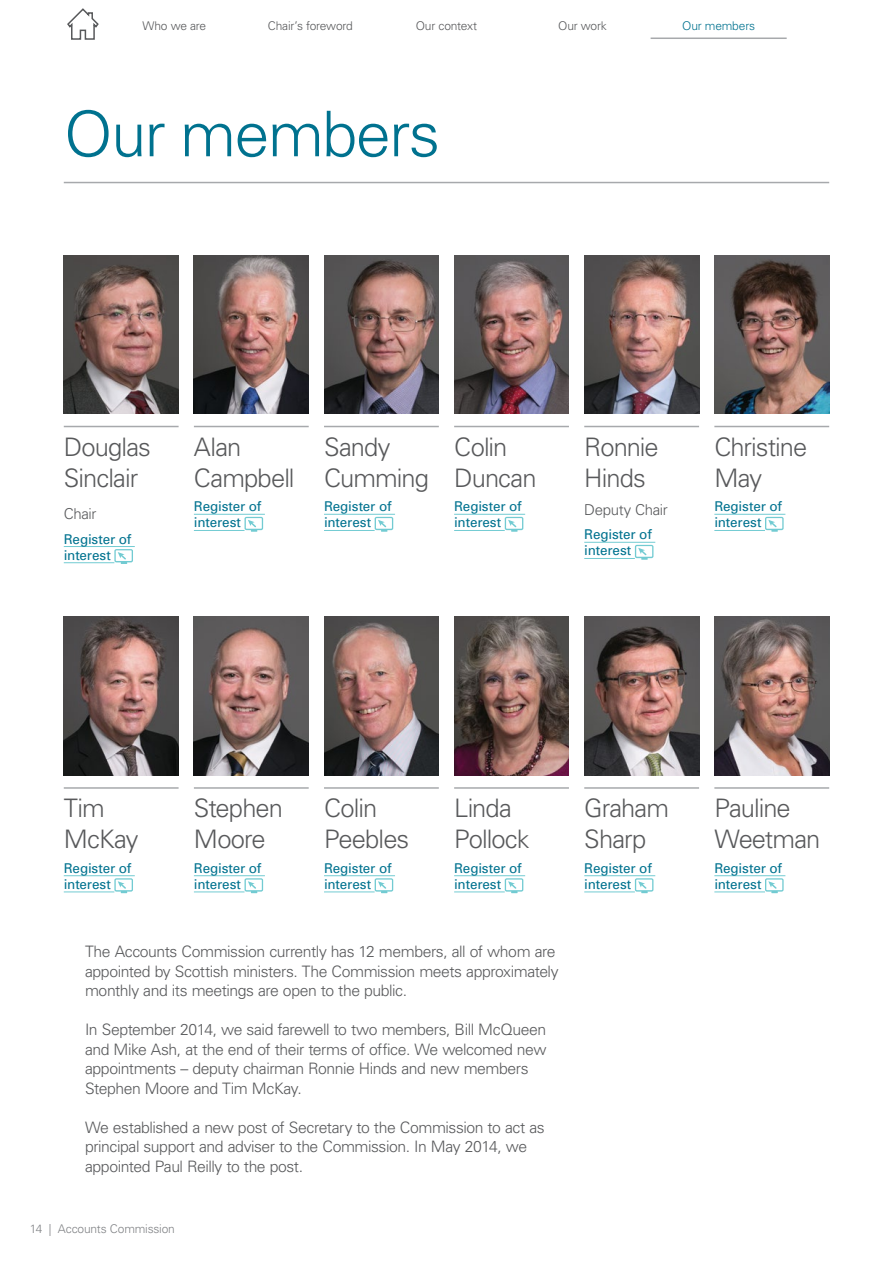
<style>
.page{position:relative;width:893px;height:1263px;background:#fff}
.page>*{position:absolute;margin:0;border:0;box-sizing:border-box;transform-origin:0 0}
.t1{font:300 63px "Univers";letter-spacing:-.025em;color:#00728f}
.t2{font:300 25.5px/30.6px "Univers";letter-spacing:-.035em;color:#58595b}
.t3{font:300 15.75px/19.5px "Univers";letter-spacing:-.03em;color:#58595b}
.t4{font:300 15px "Univers";letter-spacing:-.025em;color:#58595b}
.t5{font:13.5px/16.2px "Univers";letter-spacing:-.015em;color:#00728f}
.t6{font:300 12px "Univers";letter-spacing:-.02em;color:#58595b}
.t7{font:300 12px "Univers";letter-spacing:-.015em;color:#808285}
.t8{font:300 12px "Univers";letter-spacing:-.015em;color:#00728f}
</style>
<div class="page">
<hr style="left:651px;top:38px;width:136px;height:1px;background:#a7a9ac">
<hr style="left:64px;top:182px;width:765px;height:1px;background:#a7a9ac">
<img style="left:64px;top:255px;width:115px;height:159px">
<hr style="left:64px;top:546px;width:71px;height:1px;background:#72cbd2">
<hr style="left:64px;top:562px;width:50px;height:1px;background:#72cbd2">
<svg style="left:114px;top:549px;width:19px;height:15px"></svg>
<hr style="left:64px;top:426px;width:115px;height:1px;background:#a7a9ac">
<img style="left:64px;top:617px;width:115px;height:158px">
<hr style="left:64px;top:875px;width:71px;height:1px;background:#72cbd2">
<hr style="left:64px;top:891px;width:50px;height:1px;background:#72cbd2">
<svg style="left:114px;top:878px;width:19px;height:15px"></svg>
<hr style="left:64px;top:787px;width:115px;height:2px;background:#a7a9ac">
<img style="left:454px;top:255px;width:115px;height:159px">
<hr style="left:454px;top:514px;width:71px;height:1px;background:#72cbd2">
<hr style="left:454px;top:530px;width:51px;height:1px;background:#72cbd2">
<svg style="left:505px;top:517px;width:18px;height:15px"></svg>
<hr style="left:454px;top:426px;width:115px;height:1px;background:#a7a9ac">
<img style="left:454px;top:617px;width:115px;height:158px">
<hr style="left:454px;top:875px;width:71px;height:1px;background:#72cbd2">
<hr style="left:454px;top:891px;width:51px;height:1px;background:#72cbd2">
<svg style="left:505px;top:878px;width:18px;height:15px"></svg>
<hr style="left:454px;top:787px;width:115px;height:2px;background:#a7a9ac">
<img style="left:194px;top:255px;width:115px;height:159px">
<hr style="left:194px;top:514px;width:71px;height:1px;background:#72cbd2">
<hr style="left:194px;top:530px;width:51px;height:1px;background:#72cbd2">
<svg style="left:245px;top:517px;width:18px;height:15px"></svg>
<hr style="left:194px;top:426px;width:115px;height:1px;background:#a7a9ac">
<img style="left:194px;top:617px;width:115px;height:158px">
<hr style="left:194px;top:875px;width:71px;height:1px;background:#72cbd2">
<hr style="left:194px;top:891px;width:51px;height:1px;background:#72cbd2">
<svg style="left:245px;top:878px;width:18px;height:15px"></svg>
<hr style="left:194px;top:787px;width:115px;height:2px;background:#a7a9ac">
<img style="left:584px;top:255px;width:115px;height:159px">
<hr style="left:584px;top:542px;width:71px;height:1px;background:#72cbd2">
<hr style="left:584px;top:558px;width:51px;height:1px;background:#72cbd2">
<svg style="left:635px;top:545px;width:18px;height:15px"></svg>
<hr style="left:584px;top:426px;width:115px;height:1px;background:#a7a9ac">
<img style="left:584px;top:617px;width:115px;height:158px">
<hr style="left:584px;top:875px;width:71px;height:1px;background:#72cbd2">
<hr style="left:584px;top:891px;width:51px;height:1px;background:#72cbd2">
<svg style="left:635px;top:878px;width:18px;height:15px"></svg>
<hr style="left:584px;top:787px;width:115px;height:2px;background:#a7a9ac">
<img style="left:324px;top:255px;width:115px;height:159px">
<hr style="left:324px;top:514px;width:71px;height:1px;background:#72cbd2">
<hr style="left:324px;top:530px;width:51px;height:1px;background:#72cbd2">
<svg style="left:375px;top:517px;width:18px;height:15px"></svg>
<hr style="left:324px;top:426px;width:115px;height:1px;background:#a7a9ac">
<img style="left:324px;top:617px;width:115px;height:158px">
<hr style="left:324px;top:875px;width:71px;height:1px;background:#72cbd2">
<hr style="left:324px;top:891px;width:51px;height:1px;background:#72cbd2">
<svg style="left:375px;top:878px;width:18px;height:15px"></svg>
<hr style="left:324px;top:787px;width:115px;height:2px;background:#a7a9ac">
<img style="left:714px;top:255px;width:115px;height:159px">
<hr style="left:714px;top:514px;width:71px;height:1px;background:#72cbd2">
<hr style="left:714px;top:530px;width:51px;height:1px;background:#72cbd2">
<svg style="left:765px;top:517px;width:19px;height:15px"></svg>
<hr style="left:714px;top:426px;width:115px;height:1px;background:#a7a9ac">
<img style="left:714px;top:617px;width:115px;height:158px">
<hr style="left:714px;top:875px;width:71px;height:1px;background:#72cbd2">
<hr style="left:714px;top:891px;width:51px;height:1px;background:#72cbd2">
<svg style="left:765px;top:878px;width:19px;height:15px"></svg>
<hr style="left:714px;top:787px;width:115px;height:2px;background:#a7a9ac">
<svg style="left:67px;top:8px;width:32px;height:32px"></svg>
<p class="t6" style="left:142px;top:18px;width:65px">Who we are</p>
<p class="t6" style="left:268px;top:18px;width:86px">Chair’s foreword</p>
<p class="t6" style="left:416px;top:18px;width:63px">Our context</p>
<p class="t6" style="left:558px;top:18px;width:50px">Our work</p>
<p class="t8" style="left:682px;top:18px;width:75px">Our members</p>
<h2 class="t1" style="left:64px;top:96px;width:378px">Our members</h2>
<p class="t2" style="left:64px;top:432px;width:89px">Douglas<br>Sinclair</p>
<p class="t4" style="left:64px;top:504px;width:34px">Chair</p>
<p class="t5" style="left:64px;top:531px;width:69px">Register of interest</p>
<p class="t2" style="left:194px;top:432px;width:102px">Alan<br>Campbell</p>
<p class="t5" style="left:194px;top:498px;width:69px">Register of interest</p>
<p class="t2" style="left:324px;top:432px;width:106px">Sandy<br>Cumming</p>
<p class="t5" style="left:324px;top:498px;width:69px">Register of interest</p>
<p class="t2" style="left:454px;top:432px;width:84px">Colin<br>Duncan</p>
<p class="t2" style="left:584px;top:432px;width:76px">Ronnie<br>Hinds</p>
<p class="t4" style="left:584px;top:500px;width:85px">Deputy Chair</p>
<p class="t5" style="left:454px;top:498px;width:69px">Register of interest</p>
<p class="t5" style="left:584px;top:526px;width:69px">Register of interest</p>
<p class="t2" style="left:714px;top:432px;width:94px">Christine<br>May</p>
<p class="t5" style="left:714px;top:498px;width:69px">Register of interest</p>
<p class="t2" style="left:64px;top:793px;width:76px">Tim<br>McKay</p>
<p class="t2" style="left:194px;top:793px;width:91px">Stephen<br>Moore</p>
<p class="t2" style="left:324px;top:793px;width:87px">Colin<br>Peebles</p>
<p class="t2" style="left:454px;top:793px;width:77px">Linda<br>Pollock</p>
<p class="t2" style="left:584px;top:793px;width:86px">Graham<br>Sharp</p>
<p class="t2" style="left:714px;top:793px;width:107px">Pauline<br>Weetman</p>
<p class="t5" style="left:714px;top:860px;width:69px">Register of interest</p>
<p class="t5" style="left:64px;top:860px;width:69px">Register of interest</p>
<p class="t5" style="left:194px;top:860px;width:69px">Register of interest</p>
<p class="t5" style="left:324px;top:860px;width:69px">Register of interest</p>
<p class="t5" style="left:454px;top:860px;width:69px">Register of interest</p>
<p class="t5" style="left:584px;top:860px;width:69px">Register of interest</p>
<p class="t3" style="left:85px;top:942px;width:475px">The Accounts Commission currently has 12 members, all of whom are appointed by Scottish ministers. The Commission meets approximately monthly and its meetings are open to the public.</p>
<p class="t3" style="left:85px;top:1020px;width:463px">In September 2014, we said farewell to two members, Bill McQueen and Mike Ash, at the end of their terms of office. We welcomed new appointments – deputy chairman Ronnie Hinds and new members Stephen Moore and Tim McKay.</p>
<p class="t3" style="left:85px;top:1117px;width:461px">We established a new post of Secretary to the Commission to act as principal support and adviser to the Commission. In May 2014, we appointed Paul Reilly to the post.</p>
<p class="t7" style="left:30px;top:1222px;width:147px">14 | Accounts Commission</p>
</div>
